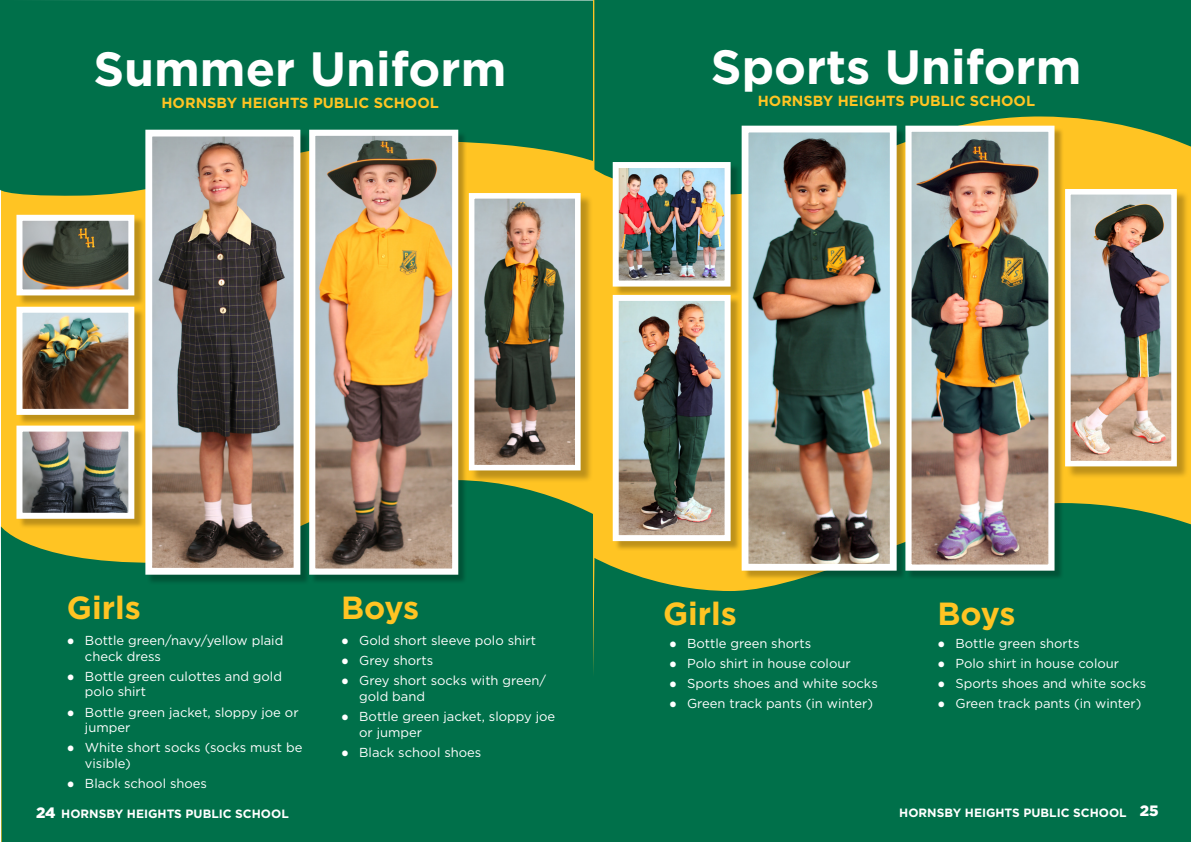
<style>
.page{position:relative;width:1191px;height:842px;background:#fff}
.page>*{position:absolute;margin:0;border:0;box-sizing:border-box;transform-origin:0 0}
.t1{font:700 48.1px "Gotham";color:#fff}
.t2{font:700 32px "Gotham";color:#ffc423}
.t3{font:700 14.6px "Gotham";color:#ffc423}
.t4{font:13px/15.6px "Gotham";color:#fff}
.t5{font:700 12px "Gotham";color:#fff}
.s1{font-family:"Segoe UI"}
.s2{font-weight:900;font-size:15px}
</style>
<div class="page">
<svg style="left:0;top:0;width:593px;height:197px;background:#107548"></svg>
<div style="left:1px;top:480px;width:592px;height:362px;background:#00704a"></div>
<div style="left:310px;top:131px;width:158px;height:453px;background:#000;opacity:.26"></div>
<img style="left:316px;top:137px;width:135px;height:431px">
<div style="left:309px;top:130px;width:149px;height:445px;border:6px solid #fff"></div>
<div style="left:147px;top:131px;width:163px;height:454px;background:#000;opacity:.26"></div>
<img style="left:153px;top:138px;width:139px;height:429px">
<div style="left:145px;top:130px;width:155px;height:445px;border:7px solid #fff"></div>
<div style="left:470px;top:195px;width:123px;height:288px;background:#000;opacity:.26"></div>
<img style="left:476px;top:200px;width:97px;height:263px">
<div style="left:469px;top:193px;width:111px;height:277px;border:6px solid #fff"></div>
<div style="left:18px;top:308px;width:127px;height:117px;background:#000;opacity:.26"></div>
<img style="left:23px;top:314px;width:104px;height:94px">
<div style="left:16px;top:307px;width:118px;height:108px;border:6px solid #fff"></div>
<div style="left:18px;top:427px;width:127px;height:102px;background:#000;opacity:.26"></div>
<img style="left:23px;top:433px;width:104px;height:79px">
<div style="left:16px;top:426px;width:118px;height:93px;border:6px solid #fff"></div>
<div style="left:18px;top:216px;width:127px;height:90px;background:#000;opacity:.26"></div>
<img style="left:23px;top:222px;width:104px;height:66px">
<div style="left:16px;top:215px;width:118px;height:80px;border:6px solid #fff"></div>
<div style="left:593px;top:0;width:598px;height:842px;background:#ffc423"></div>
<svg style="left:594px;top:0;width:597px;height:195px;background:#197846"></svg>
<div style="left:590px;top:503px;width:601px;height:339px;background:#00704a"></div>
<div style="left:906px;top:127px;width:158px;height:453px;background:#000;opacity:.26"></div>
<img style="left:912px;top:133px;width:135px;height:431px">
<div style="left:905px;top:126px;width:149px;height:445px;border:6px solid #fff"></div>
<div style="left:743px;top:127px;width:163px;height:454px;background:#000;opacity:.26"></div>
<img style="left:749px;top:134px;width:139px;height:429px">
<div style="left:741px;top:126px;width:155px;height:445px;border:7px solid #fff"></div>
<div style="left:1066px;top:191px;width:123px;height:288px;background:#000;opacity:.26"></div>
<img style="left:1072px;top:196px;width:97px;height:263px">
<div style="left:1065px;top:189px;width:111px;height:277px;border:6px solid #fff"></div>
<div style="left:614px;top:164px;width:127px;height:133px;background:#000;opacity:.26"></div>
<img style="left:620px;top:169px;width:103px;height:111px">
<div style="left:613px;top:162px;width:117px;height:125px;border:6px solid #fff"></div>
<div style="left:614px;top:296px;width:127px;height:255px;background:#000;opacity:.26"></div>
<img style="left:620px;top:302px;width:103px;height:232px">
<div style="left:613px;top:295px;width:117px;height:246px;border:6px solid #fff"></div>
<h1 class="t1" style="left:93px;top:37px;width:414px">Summer Uniform</h1>
<p class="t3" style="left:161px;top:93px;width:279px">HORNSBY HEIGHTS PUBLIC SCHOOL</p>
<h1 class="t1" style="left:711px;top:35px;width:372px">Sports Uniform</h1>
<p class="t3" style="left:758px;top:91px;width:279px">HORNSBY HEIGHTS PUBLIC SCHOOL</p>
<h2 class="t2" style="left:67px;top:586px;width:75px">Girls</h2>
<p class="t4" style="left:85px;top:632px;width:200px;text-indent:-18px"><span class="s1">●</span> Bottle green/navy/yellow plaid check dress</p>
<p class="t4" style="left:85px;top:668px;width:198px;text-indent:-18px"><span class="s1">●</span> Bottle green culottes and gold polo shirt</p>
<p class="t4" style="left:85px;top:704px;width:215px;text-indent:-18px"><span class="s1">●</span> Bottle green jacket, sloppy joe or jumper</p>
<p class="t4" style="left:85px;top:739px;width:219px;text-indent:-18px"><span class="s1">●</span> White short socks (socks must be visible)</p>
<p class="t4" style="left:67px;top:775px;width:142px"><span class="s1">●</span> Black school shoes</p>
<h2 class="t2" style="left:341px;top:586px;width:80px">Boys</h2>
<h2 class="t2" style="left:663px;top:592px;width:75px">Girls</h2>
<p class="t4" style="left:341px;top:632px;width:196px"><span class="s1">●</span> Gold short sleeve polo shirt</p>
<p class="t4" style="left:341px;top:652px;width:94px"><span class="s1">●</span> Grey shorts</p>
<p class="t4" style="left:359px;top:673px;width:188px;text-indent:-18px"><span class="s1">●</span> Grey short socks with green/ gold band</p>
<p class="t4" style="left:359px;top:708px;width:198px;text-indent:-18px"><span class="s1">●</span> Bottle green jacket, sloppy joe or jumper</p>
<p class="t4" style="left:341px;top:744px;width:142px"><span class="s1">●</span> Black school shoes</p>
<p class="t4" style="left:669px;top:635px;width:144px"><span class="s1">●</span> Bottle green shorts</p>
<p class="t4" style="left:669px;top:655px;width:183px"><span class="s1">●</span> Polo shirt in house colour</p>
<p class="t4" style="left:669px;top:676px;width:210px"><span class="s1">●</span> Sports shoes and white socks</p>
<p class="t4" style="left:669px;top:696px;width:205px"><span class="s1">●</span> Green track pants (in winter)</p>
<h2 class="t2" style="left:937px;top:592px;width:80px">Boys</h2>
<p class="t4" style="left:937px;top:635px;width:144px"><span class="s1">●</span> Bottle green shorts</p>
<p class="t4" style="left:937px;top:655px;width:183px"><span class="s1">●</span> Polo shirt in house colour</p>
<p class="t4" style="left:937px;top:676px;width:210px"><span class="s1">●</span> Sports shoes and white socks</p>
<p class="t4" style="left:937px;top:696px;width:205px"><span class="s1">●</span> Green track pants (in winter)</p>
<p class="t5" style="left:36px;top:805px;width:254px"><span class="s2">24</span> HORNSBY HEIGHTS PUBLIC SCHOOL</p>
<p class="t5" style="left:899px;top:804px;width:261px">HORNSBY HEIGHTS PUBLIC SCHOOL <span class="s2">25</span></p>
</div>
